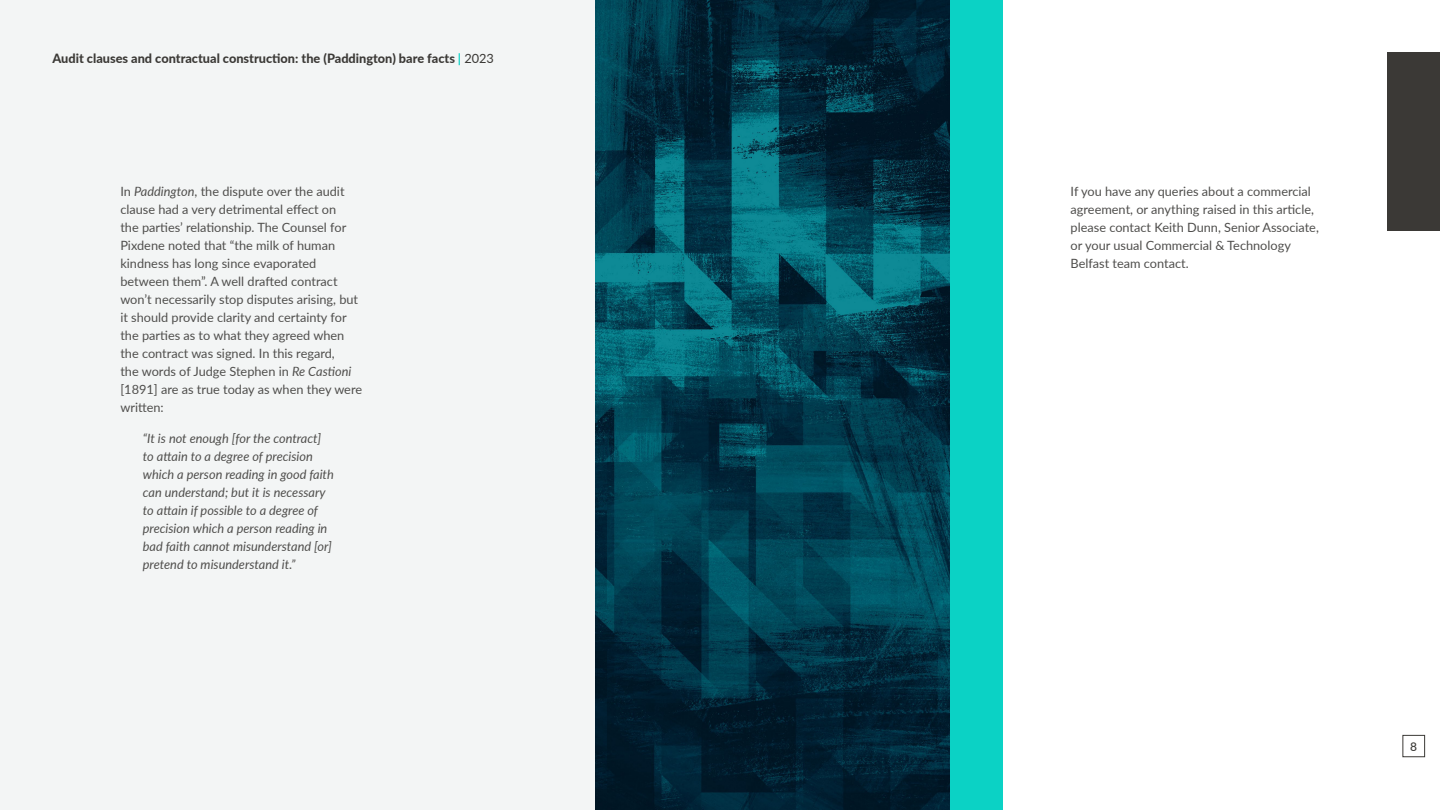
<style>
.page{position:relative;width:1440px;height:810px;background:#fff}
.page>*{position:absolute;margin:0;border:0;box-sizing:border-box;transform-origin:0 0}
.t1{font:12.75px/18px "Lato";color:#4f4e4c}
.t2{font:italic 12.75px/18px "Lato";color:#4f4e4c}
.t3{font:800 12.75px "Lato";color:#3b3936}
.t4{font:500 12px "Lato";color:#3b3936}
.s1{font-weight:700;color:#0bd2c5}
.s2{font-weight:400}
.s3{font-style:italic}
</style>
<div class="page">
<div style="left:1388px;top:52px;width:52px;height:179px;background:#3b3936"></div>
<div style="left:0;top:0;width:709px;height:810px;background:#f3f5f5"></div>
<img style="left:596px;top:0;width:354px;height:810px">
<div style="left:1402px;top:735px;width:23px;height:22px;border:1px solid #3b3936"></div>
<div style="left:950px;top:0;width:53px;height:810px;background:#0bd2c5"></div>
<p class="t3" style="left:52px;top:49px;width:443px">Audit clauses and contractual construction: the (Paddington) bare facts <span class="s1">|</span> <span class="s2">2023</span></p>
<p class="t1" style="left:120px;top:182px;width:243px">In <span class="s3">Paddington</span>, the dispute over the audit clause had a very detrimental effect on<br>the parties’ relationship. The Counsel for Pixdene noted that “the milk of human kindness has long since evaporated between them”. A well drafted contract won’t necessarily stop disputes arising, but it should provide clarity and certainty for the parties as to what they agreed when the contract was signed. In this regard,<br>the words of Judge Stephen in <span class="s3">Re Castioni </span>[1891] are as true today as when they were written:</p>
<p class="t2" style="left:143px;top:429px;width:193px">“It is not enough [for the contract] to attain to a degree of precision which a person reading in good faith can understand; but it is necessary to attain if possible to a degree of precision which a person reading in bad faith cannot misunderstand [or] pretend to misunderstand it.”</p>
<p class="t1" style="left:1071px;top:182px;width:250px">If you have any queries about a commercial agreement, or anything raised in this article, please contact Keith Dunn, Senior Associate, or your usual Commercial &amp; Technology Belfast team contact.</p>
<p class="t4" style="left:1410px;top:738px;width:8px">8</p>
</div>
